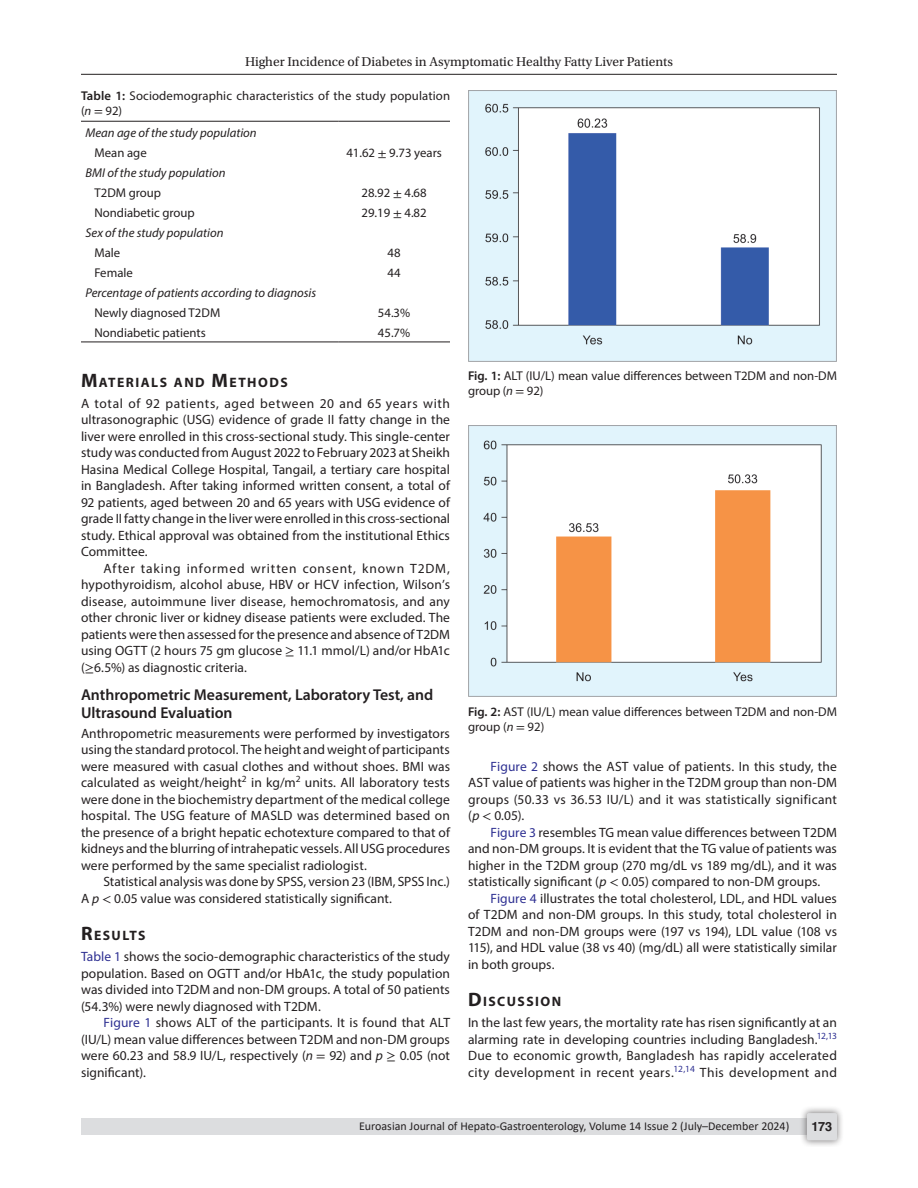
<style>
.page{position:relative;width:918px;height:1188px;background:#fff}
.page>*{position:absolute;margin:0;border:0;box-sizing:border-box;transform-origin:0 0}
.Head-2{font:600 15.75px/18px "Myriad Pro";color:#231f20}
.Head-1{font:700 13.65px "Myriad Pro";letter-spacing:.105em;color:#231f20}
.Para-NoIndent{font:13.5px/16.5px "Myriad Pro";letter-spacing:.005em;color:#231f20;text-align:justify}
.Para-Indent{font:13.5px/16.5px "Myriad Pro";color:#231f20;text-align:justify}
.t1{font:13.5px "Utopia Std";color:#231f20}
.FigCaption{font:12.75px/15.3px "Myriad Pro";color:#231f20}
.TableBody{font:12.75px "Myriad Pro";color:#231f20}
.TableBody-2{font:italic 12.75px "Myriad Pro";color:#231f20}
.TableCaption{font:12.75px/15.3px "Myriad Pro";letter-spacing:.01em;color:#231f20}
.TableHeader{font:italic 12.75px "Myriad Pro";color:#231f20}
.t2{font:700 12.75px "Helvetica LT Std";color:#231f20}
.t3{font:12px "Calibri";color:#231f20}
.s1{font-weight:600}
.s2{font-style:italic}
.s3{font-family:"STIX General"}
.s4{font-size:19.5px}
.s5{color:#2e3092}
</style>
<div class="page">
<hr style="left:81px;top:74px;width:756px;height:1px;background:#231f20">
<div style="left:81px;top:1119px;width:756px;height:16px;background:#dcdddf"></div>
<div style="left:800px;top:1106px;width:44px;height:41px;background:#231f20;opacity:.61"></div>
<div style="left:807px;top:1113px;width:30px;height:27px;background:#dcdddf;border-radius:2px"></div>
<hr style="left:81px;top:121px;width:257px;height:1px;background:#231f20">
<hr style="left:338px;top:121px;width:112px;height:1px;background:#231f20">
<hr style="left:81px;top:342px;width:257px;height:1px;background:#231f20">
<hr style="left:338px;top:342px;width:112px;height:1px;background:#231f20">
<img style="left:468px;top:90px;width:368px;height:271px">
<img style="left:468px;top:426px;width:368px;height:271px">
<p class="t1" style="left:245px;top:55px;width:429px">Higher Incidence of Diabetes in Asymptomatic Healthy Fatty Liver Patients</p>
<p class="TableCaption" style="left:81px;top:87px;width:371px"><span class="s1">Table 1:</span> Sociodemographic characteristics of the study population (<span class="s2">n</span> <span class="s3">=</span> 92)</p>
<p class="TableHeader" style="left:86px;top:125px;width:173px">Mean age of the study population</p>
<p class="TableBody" style="left:94px;top:145px;width:54px">Mean age</p>
<p class="TableBody" style="left:346px;top:145px;width:97px">41.62 <span class="s3">±</span> 9.73 years</p>
<p class="TableBody-2" style="left:86px;top:165px;width:142px">BMI of the study population</p>
<p class="TableBody" style="left:94px;top:185px;width:68px">T2DM group</p>
<p class="TableBody" style="left:362px;top:185px;width:67px">28.92 <span class="s3">±</span> 4.68</p>
<p class="TableBody" style="left:94px;top:205px;width:102px">Nondiabetic group</p>
<p class="TableBody" style="left:362px;top:205px;width:67px">29.19 <span class="s3">±</span> 4.82</p>
<p class="TableBody-2" style="left:86px;top:225px;width:140px">Sex of the study population</p>
<p class="TableBody" style="left:94px;top:245px;width:27px">Male</p>
<p class="TableBody" style="left:388px;top:245px;width:15px">48</p>
<p class="TableBody" style="left:94px;top:265px;width:40px">Female</p>
<p class="TableBody" style="left:388px;top:265px;width:15px">44</p>
<p class="TableBody-2" style="left:86px;top:285px;width:232px">Percentage of patients according to diagnosis</p>
<p class="TableBody" style="left:94px;top:305px;width:127px">Newly diagnosed T2DM</p>
<p class="TableBody" style="left:378px;top:305px;width:34px">54.3%</p>
<p class="TableBody" style="left:94px;top:325px;width:113px">Nondiabetic patients</p>
<p class="TableBody" style="left:378px;top:325px;width:34px">45.7%</p>
<p class="Head-1" style="left:81px;top:373px;width:208px"><span class="s4">M</span>ATERIALS AND <span class="s4">M</span>ETHODS</p>
<p class="Para-NoIndent" style="left:81px;top:395px;width:371px">A total of 92 patients, aged between 20 and 65 years with ultrasonographic (USG) evidence of grade II fatty change in the liver were enrolled in this cross-sectional study. This single-center study was conducted from August 2022 to February 2023 at Sheikh Hasina Medical College Hospital, Tangail, a tertiary care hospital in Bangladesh. After taking informed written consent, a total of 92 patients, aged between 20 and 65 years with USG evidence of grade II fatty change in the liver were enrolled in this cross-sectional study. Ethical approval was obtained from the institutional Ethics Committee.</p>
<p class="Para-Indent" style="left:81px;top:560px;width:371px;text-indent:22px">After taking informed written consent, known T2DM, hypothyroidism, alcohol abuse, HBV or HCV infection, Wilson’s disease, autoimmune liver disease, hemochromatosis, and any other chronic liver or kidney disease patients were excluded. The patients were then assessed for the presence and absence of T2DM using OGTT (2 hours 75 gm glucose <span class="s3">≥</span> 11.1 mmol/L) and/or HbA1c (<span class="s3">≥</span>6.5%) as diagnostic criteria.</p>
<p class="Head-2" style="left:81px;top:686px;width:354px">Anthropometric Measurement, Laboratory Test, and<br>Ultrasound Evaluation</p>
<p class="Para-NoIndent" style="left:81px;top:725px;width:371px">Anthropometric measurements were performed by investigators using the standard protocol. The height and weight of participants were measured with casual clothes and without shoes. BMI was calculated as weight/height<sup>2</sup> in kg/m<sup>2</sup> units. All laboratory tests were done in the biochemistry department of the medical college hospital. The USG feature of MASLD was determined based on the presence of a bright hepatic echotexture compared to that of kidneys and the blurring of intrahepatic vessels. All USG procedures were performed by the same specialist radiologist.</p>
<p class="Para-Indent" style="left:81px;top:873px;width:371px;text-indent:22px">Statistical analysis was done by SPSS, version 23 (IBM, SPSS Inc.)<br>A <span class="s2">p</span> <span class="s3">&lt;</span> 0.05 value was considered statistically significant.</p>
<p class="Head-1" style="left:81px;top:927px;width:66px"><span class="s4">R</span>ESULTS</p>
<p class="Para-NoIndent" style="left:81px;top:948px;width:371px"><span class="s5">Table 1</span> shows the socio-demographic characteristics of the study population. Based on OGTT and/or HbA1c, the study population was divided into T2DM and non-DM groups. A total of 50 patients (54.3%) were newly diagnosed with T2DM.</p>
<p class="Para-Indent" style="left:81px;top:1014px;width:371px;text-indent:22px"><span class="s5">Figure 1</span> shows ALT of the participants. It is found that ALT (IU/L) mean value differences between T2DM and non-DM groups were 60.23 and 58.9 IU/L, respectively (<span class="s2">n</span> <span class="s3">=</span> 92) and <span class="s2">p</span> <span class="s3">≥</span> 0.05 (not significant).</p>
<p class="FigCaption" style="left:468px;top:368px;width:371px"><span class="s1">Fig. 1:</span> ALT (IU/L) mean value differences between T2DM and non-DM group (<span class="s2">n</span> <span class="s3">=</span> 92)</p>
<p class="FigCaption" style="left:468px;top:703px;width:371px"><span class="s1">Fig. 2:</span> AST (IU/L) mean value differences between T2DM and non-DM group (<span class="s2">n</span> <span class="s3">=</span> 92)</p>
<p class="Para-Indent" style="left:468px;top:758px;width:370px;text-indent:22px"><span class="s5">Figure 2</span> shows the AST value of patients. In this study, the AST value of patients was higher in the T2DM group than non-DM groups (50.33 vs 36.53 IU/L) and it was statistically significant (<span class="s2">p</span> <span class="s3">&lt;</span> 0.05).</p>
<p class="Para-Indent" style="left:468px;top:824px;width:371px;text-indent:22px"><span class="s5">Figure 3</span> resembles TG mean value differences between T2DM and non-DM groups. It is evident that the TG value of patients was higher in the T2DM group (270 mg/dL vs 189 mg/dL), and it was statistically significant (<span class="s2">p</span> <span class="s3">&lt;</span> 0.05) compared to non-DM groups.</p>
<p class="Para-Indent" style="left:468px;top:890px;width:371px;text-indent:22px"><span class="s5">Figure 4</span> illustrates the total cholesterol, LDL, and HDL values of T2DM and non-DM groups. In this study, total cholesterol in T2DM and non-DM groups were (197 vs 194), LDL value (108 vs 115), and HDL value (38 vs 40) (mg/dL) all were statistically similar in both groups.</p>
<p class="Head-1" style="left:468px;top:993px;width:95px"><span class="s4">D</span>ISCUSSION</p>
<p class="Para-NoIndent" style="left:468px;top:1014px;width:371px">In the last few years, the mortality rate has risen significantly at an alarming rate in developing countries including Bangladesh.<sup>12,13<br></sup>Due to economic growth, Bangladesh has rapidly accelerated city development in recent years.<sup>12,14</sup> This development and</p>
<p class="t3" style="left:359px;top:1117px;width:432px">Euroasian Journal of Hepato-Gastroenterology, Volume 14 Issue 2 (July–December 2024)</p>
<p class="t2" style="left:812px;top:1119px;width:22px">173</p>
</div>
